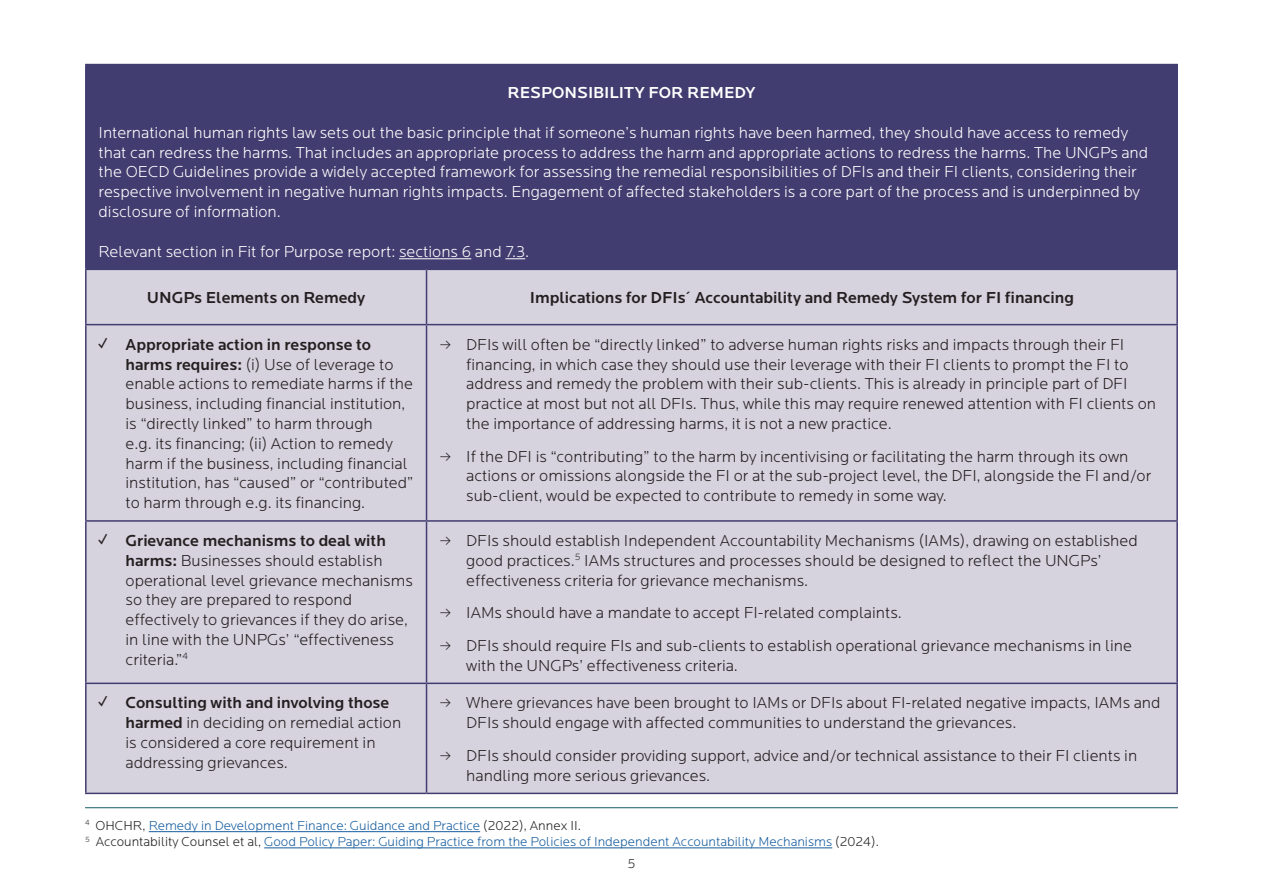
<style>
.page{position:relative;width:1263px;height:893px;background:#fff}
.page>*{position:absolute;margin:0;border:0;box-sizing:border-box;transform-origin:0 0}
.t1{font:300 16.5px/19.8px "Locator";color:#231f20}
.Body_text{font:300 16.5px/19.8px "Locator";color:#fff}
.Body_text-2{font:500 16.5px "Locator";color:#231f20}
.Body_text-3{font:500 16.5px "Locator";color:#fff}
.t2{font:300 13.5px "Locator";color:#175d9e}
.t3{font:300 13.5px "Locator";color:#231f20}
.s1{font-family:"Proxima Nova";font-weight:700}
.s2{font-weight:500}
.s3{color:#231f20}
</style>
<div class="page">
<hr style="left:149px;top:831px;width:331px;height:1px;background:#175d9e">
<hr style="left:264px;top:848px;width:568px;height:1px;background:#175d9e">
<hr style="left:85px;top:807px;width:1093px;height:1px;background:#155a6b">
<div style="left:86px;top:65px;width:1091px;height:204px;background:#423d70"></div>
<div style="left:87px;top:270px;width:1089px;height:523px;background:#d6d2de"></div>
<hr style="left:85px;top:65px;width:2px;height:204px;background:#423d70">
<hr style="left:85px;top:270px;width:2px;height:54px;background:#423d70">
<hr style="left:85px;top:325px;width:2px;height:195px;background:#423d70">
<hr style="left:85px;top:522px;width:2px;height:161px;background:#423d70">
<hr style="left:85px;top:684px;width:2px;height:109px;background:#423d70">
<hr style="left:85px;top:64px;width:341px;height:1px;background:#423d70">
<hr style="left:426px;top:64px;width:752px;height:1px;background:#423d70">
<hr style="left:1176px;top:65px;width:2px;height:204px;background:#423d70">
<hr style="left:426px;top:270px;width:1px;height:54px;background:#423d70">
<hr style="left:1176px;top:270px;width:2px;height:54px;background:#423d70">
<hr style="left:426px;top:325px;width:1px;height:195px;background:#423d70">
<hr style="left:1176px;top:325px;width:2px;height:195px;background:#423d70">
<hr style="left:426px;top:522px;width:1px;height:161px;background:#423d70">
<hr style="left:1176px;top:522px;width:2px;height:161px;background:#423d70">
<hr style="left:426px;top:684px;width:1px;height:109px;background:#423d70">
<hr style="left:1176px;top:684px;width:2px;height:109px;background:#423d70">
<hr style="left:85px;top:269px;width:341px;height:1px;background:#423d70">
<hr style="left:426px;top:269px;width:752px;height:1px;background:#423d70">
<hr style="left:85px;top:324px;width:341px;height:1px;background:#423d70">
<hr style="left:426px;top:324px;width:752px;height:1px;background:#423d70">
<hr style="left:85px;top:520px;width:341px;height:2px;background:#423d70">
<hr style="left:426px;top:520px;width:752px;height:2px;background:#423d70">
<hr style="left:85px;top:683px;width:341px;height:1px;background:#423d70">
<hr style="left:426px;top:683px;width:752px;height:1px;background:#423d70">
<hr style="left:85px;top:793px;width:341px;height:1px;background:#423d70">
<hr style="left:426px;top:793px;width:752px;height:1px;background:#423d70">
<hr style="left:399px;top:259px;width:72px;height:1px;background:#fff">
<svg style="left:505px;top:259px;width:20px;height:1px"></svg>
<p class="Body_text-3" style="left:507px;top:83px;width:249px">RESPONSIBILITY FOR REMEDY</p>
<p class="Body_text" style="left:99px;top:123px;width:1051px">International human rights law sets out the basic principle that if someone’s human rights have been harmed, they should have access to remedy that can redress the harms. That includes an appropriate process to address the harm and appropriate actions to redress the harms. The UNGPs and the OECD Guidelines provide a widely accepted framework for assessing the remedial responsibilities of DFIs and their FI clients, considering their respective involvement in negative human rights impacts. Engagement of affected stakeholders is a core part of the process and is underpinned by disclosure of information.</p>
<p class="Body_text" style="left:99px;top:242px;width:432px">Relevant section in Fit for Purpose report: sections 6 and 7.3.</p>
<p class="Body_text-2" style="left:147px;top:288px;width:220px">UNGPs Elements on Remedy</p>
<p class="Body_text-2" style="left:530px;top:288px;width:546px">Implications for DFIs´ Accountability and Remedy System for FI financing</p>
<p class="t1" style="left:126px;top:335px;width:289px;text-indent:-27px"><span class="s1">✓</span> <span class="s2">Appropriate action in response to harms requires:</span> (i) Use of leverage to enable actions to remediate harms if the business, including financial institution, is “directly linked” to harm through<br>e.g. its financing; (ii) Action to remedy harm if the business, including financial institution, has “caused” or “contributed” to harm through e.g. its financing.</p>
<p class="t1" style="left:466px;top:335px;width:691px;text-indent:-27px">◊ DFIs will often be “directly linked” to adverse human rights risks and impacts through their FI financing, in which case they should use their leverage with their FI clients to prompt the FI to address and remedy the problem with their sub-clients. This is already in principle part of DFI practice at most but not all DFIs. Thus, while this may require renewed attention with FI clients on the importance of addressing harms, it is not a new practice.</p>
<p class="t1" style="left:466px;top:447px;width:687px;text-indent:-27px">◊ If the DFI is “contributing” to the harm by incentivising or facilitating the harm through its own actions or omissions alongside the FI or at the sub-project level, the DFI, alongside the FI and/or sub-client, would be expected to contribute to remedy in some way.</p>
<p class="t1" style="left:126px;top:531px;width:289px;text-indent:-27px"><span class="s1">✓</span> <span class="s2">Grievance mechanisms to deal with harms:</span> Businesses should establish operational level grievance mechanisms so they are prepared to respond effectively to grievances if they do arise, in line with the UNPGs’ “effectiveness criteria.”<sup>4</sup></p>
<p class="t1" style="left:466px;top:531px;width:673px;text-indent:-27px">◊ DFIs should establish Independent Accountability Mechanisms (IAMs), drawing on established good practices.<sup>5</sup> IAMs structures and processes should be designed to reflect the UNGPs’ effectiveness criteria for grievance mechanisms.</p>
<p class="t1" style="left:439px;top:603px;width:464px">◊ IAMs should have a mandate to accept FI-related complaints.</p>
<p class="t1" style="left:466px;top:636px;width:667px;text-indent:-27px">◊ DFIs should require FIs and sub-clients to establish operational grievance mechanisms in line with the UNGPs’ effectiveness criteria.</p>
<p class="t1" style="left:126px;top:694px;width:277px;text-indent:-27px"><span class="s1">✓</span> <span class="s2">Consulting with and involving those harmed</span> in deciding on remedial action is considered a core requirement in addressing grievances.</p>
<p class="t1" style="left:466px;top:694px;width:696px;text-indent:-27px">◊ Where grievances have been brought to IAMs or DFIs about FI-related negative impacts, IAMs and<br>DFIs should engage with affected communities to understand the grievances.</p>
<p class="t1" style="left:466px;top:746px;width:672px;text-indent:-27px">◊ DFIs should consider providing support, advice and/or technical assistance to their FI clients in handling more serious grievances.</p>
<p class="t2" style="left:85px;top:818px;width:497px"><sup>4</sup> <span class="s3">OHCHR,</span> Remedy in Development Finance: Guidance and Practice <span class="s3">(2022), Annex II.</span></p>
<p class="t2" style="left:85px;top:834px;width:795px"><sup>5</sup> <span class="s3">Accountability Counsel et al,</span> Good Policy Paper: Guiding Practice from the Policies of Independent Accountability Mechanisms <span class="s3">(2024).</span></p>
<p class="t3" style="left:627px;top:856px;width:10px">5</p>
</div>
